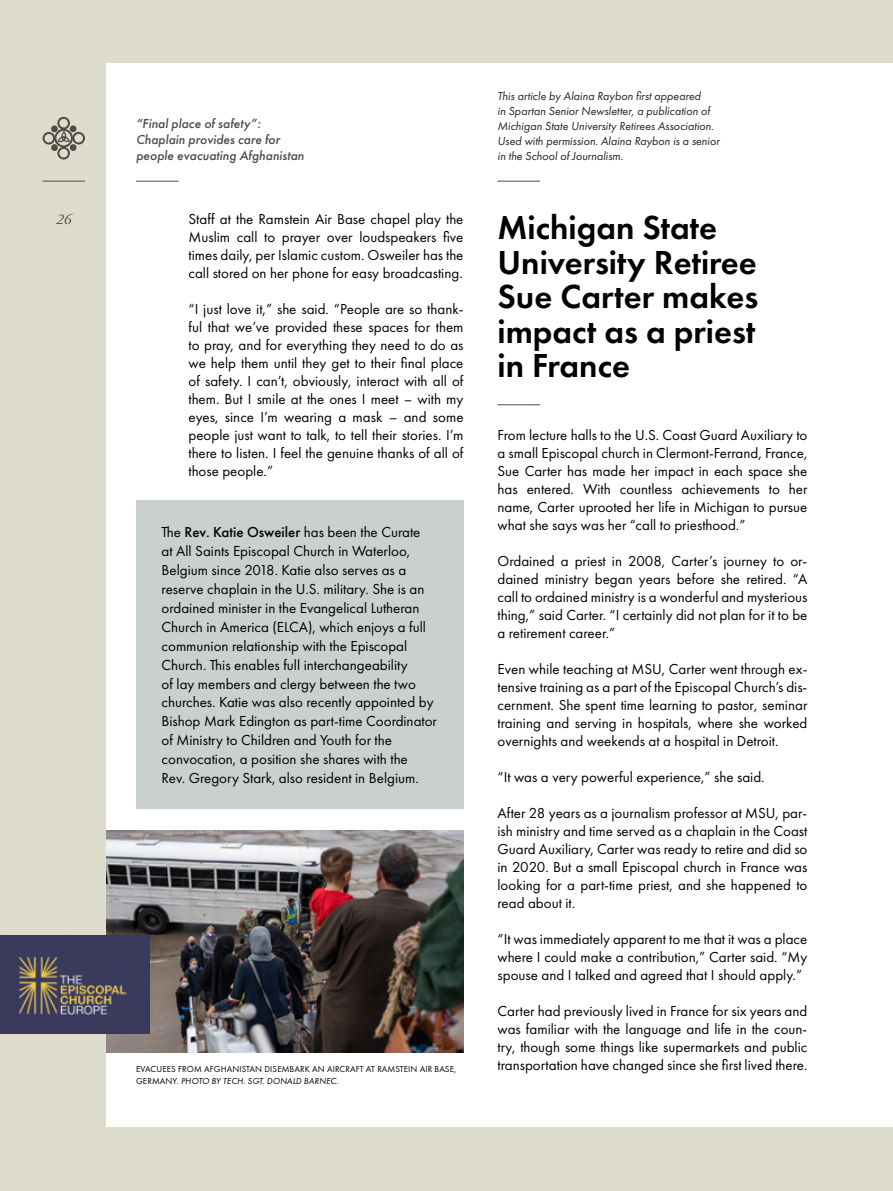
<style>
.page{position:relative;width:893px;height:1191px;background:#deddcd}
.page>*{position:absolute;margin:0;border:0;box-sizing:border-box;transform-origin:0 0}
.t1{font:600 34.5px/34.5px "Futura PT";color:#000}
.t2{font:15px/18px "Futura PT";color:#000;text-align:justify}
.t3{font:italic 15px "Adobe Garamond Pro";color:#514a45}
.t4{font:italic 500 13.5px/16.2px "Futura PT";color:#514a45}
.t5{font:italic 12px/15px "Futura PT";color:#242424}
.t6{font:9px/12px "Futura PT";letter-spacing:.01em;color:#000}
.s1{font-weight:500}
.s2{font-style:italic}
</style>
<div class="page">
<div style="left:106px;top:64px;width:787px;height:1063px;background:#fff"></div>
<hr style="left:43px;top:181px;width:42px;height:1px;background:#514a45">
<svg style="left:42px;top:117px;width:43px;height:43px"></svg>
<hr style="left:136px;top:181px;width:43px;height:1px;background:#514a45">
<img style="left:106px;top:830px;width:357px;height:223px">
<hr style="left:497px;top:181px;width:43px;height:1px;background:#514a45">
<hr style="left:497px;top:404px;width:43px;height:1px;background:#514a45">
<div style="left:136px;top:500px;width:327px;height:308px;background:#c9d0cd"></div>
<img style="left:0;top:935px;width:149px;height:98px">
<p class="t3" style="left:56px;top:210px;width:16px">26</p>
<p class="t4" style="left:136px;top:115px;width:170px">“Final place of safety”:<br>Chaplain provides care for people evacuating Afghanistan</p>
<p class="t2" style="left:189px;top:210px;width:276px">Staff at the Ramstein Air Base chapel play the Muslim call to prayer over loudspeakers five times daily, per Islamic custom. Osweiler has the call stored on her phone for easy broadcasting.</p>
<p class="t2" style="left:189px;top:300px;width:277px">“I just love it,” she said. “People are so thank&shy;ful that we’ve provided these spaces for them to pray, and for everything they need to do as we help them until they get to their final place of safety. I can’t, obviously, interact with all of them. But I smile at the ones I meet – with my eyes, since I’m wearing a mask – and some people just want to talk, to tell their stories. I’m there to listen. I feel the genuine thanks of all of those people.”</p>
<p class="t2" style="left:162px;top:523px;width:277px;line-height:18.9px;text-align:left">The <span class="s1">Rev. Katie Osweiler</span> has been the Curate<br>at All Saints Episcopal Church in Waterloo, Belgium since 2018. Katie also serves as a reserve chaplain in the U.S. military. She is an ordained minister in the Evangelical Lutheran Church in America (ELCA), which enjoys a full communion relationship with the Episcopal Church. This enables full interchangeability<br>of lay members and clergy between the two churches. Katie was also recently appointed by Bishop Mark Edington as part-time Coordinator of Ministry to Children and Youth for the convocation, a position she shares with the<br>Rev. Gregory Stark, also resident in Belgium.</p>
<p class="t6" style="left:136px;top:1062px;width:322px">EVACUEES FROM AFGHANISTAN DISEMBARK AN AIRCRAFT AT RAMSTEIN AIR BASE,<br>GERMANY. <span class="s2">PHOTO BY TECH. SGT. DONALD BARNEC.</span></p>
<p class="t5" style="left:497px;top:88px;width:224px">This article by Alaina Raybon first appeared<br>in Spartan Senior Newsletter, a publication of Michigan State University Retirees Association.<br>Used with permission. Alaina Raybon is a senior in the School of Journalism.</p>
<h1 class="t1" style="left:497px;top:210px;width:262px">Michigan State<br>University Retiree<br>Sue Carter makes impact as a priest in France</h1>
<p class="t2" style="left:497px;top:426px;width:311px">From lecture halls to the U.S. Coast Guard Auxiliary to a small Episcopal church in Clermont-Ferrand, France, Sue Carter has made her impact in each space she has entered. With countless achievements to her name, Carter uprooted her life in Michigan to pursue what she says was her “call to priesthood.”</p>
<p class="t2" style="left:497px;top:552px;width:311px">Ordained a priest in 2008, Carter’s journey to or&shy;dained ministry began years before she retired. “A call to ordained ministry is a wonderful and mysterious thing,” said Carter. “I certainly did not plan for it to be a retirement career.”</p>
<p class="t2" style="left:497px;top:660px;width:311px">Even while teaching at MSU, Carter went through ex&shy;tensive training as a part of the Episcopal Church’s dis&shy;cernment. She spent time learning to pastor, seminar training and serving in hospitals, where she worked overnights and weekends at a hospital in Detroit.</p>
<p class="t2" style="left:497px;top:768px;width:269px">“It was a very powerful experience,” she said.</p>
<p class="t2" style="left:497px;top:804px;width:311px">After 28 years as a journalism professor at MSU, par&shy;ish ministry and time served as a chaplain in the Coast Guard Auxiliary, Carter was ready to retire and did so in 2020. But a small Episcopal church in France was looking for a part-time priest, and she happened to read about it.</p>
<p class="t2" style="left:497px;top:930px;width:311px">“It was immediately apparent to me that it was a place where I could make a contribution,” Carter said. “My spouse and I talked and agreed that I should apply.”</p>
<p class="t2" style="left:497px;top:1002px;width:311px">Carter had previously lived in France for six years and was familiar with the language and life in the coun&shy;try, though some things like supermarkets and public transportation have changed since she first lived there.</p>
</div>
